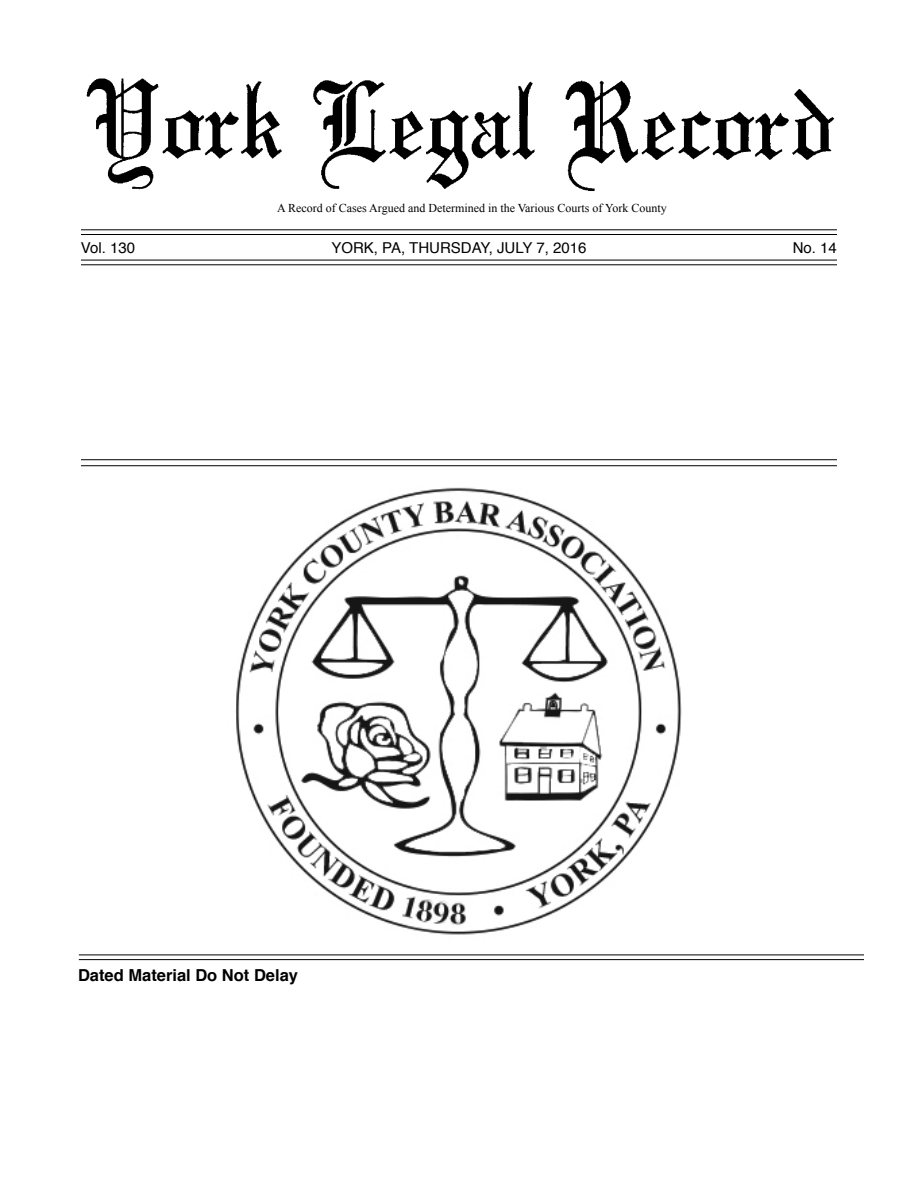
<style>
.page{position:relative;width:918px;height:1188px;background:#fff}
.page>*{position:absolute;margin:0;border:0;box-sizing:border-box;transform-origin:0 0}
.t1{font:700 16.5px "Helvetica";color:#000}
.t2{font:15px "Helvetica";color:#000}
.t3{font:12px "Times New Roman";color:#000}
</style>
<div class="page">
<img style="left:86px;top:78px;width:749px;height:113px">
<hr style="left:81px;top:234px;width:756px;height:1px;background:#000">
<hr style="left:81px;top:229px;width:756px;height:1px;background:#000">
<hr style="left:81px;top:264px;width:756px;height:1px;background:#000">
<hr style="left:81px;top:260px;width:756px;height:1px;background:#000">
<img style="left:236px;top:487px;width:446px;height:448px">
<hr style="left:81px;top:465px;width:756px;height:1px;background:#000">
<hr style="left:81px;top:459px;width:756px;height:1px;background:#000">
<hr style="left:79px;top:959px;width:785px;height:1px;background:#000">
<hr style="left:79px;top:955px;width:785px;height:1px;background:#000">
<p class="t3" style="left:277px;top:200px;width:391px">A Record of Cases Argued and Determined in the Various Courts of York County</p>
<p class="t2" style="left:81px;top:238px;width:56px">Vol. 130</p>
<p class="t2" style="left:331px;top:238px;width:257px">YORK, PA, THURSDAY, JULY 7, 2016</p>
<p class="t2" style="left:793px;top:238px;width:46px">No. 14</p>
<h1 class="t1" style="left:78px;top:964px;width:222px">Dated Material Do Not Delay</h1>
</div>
